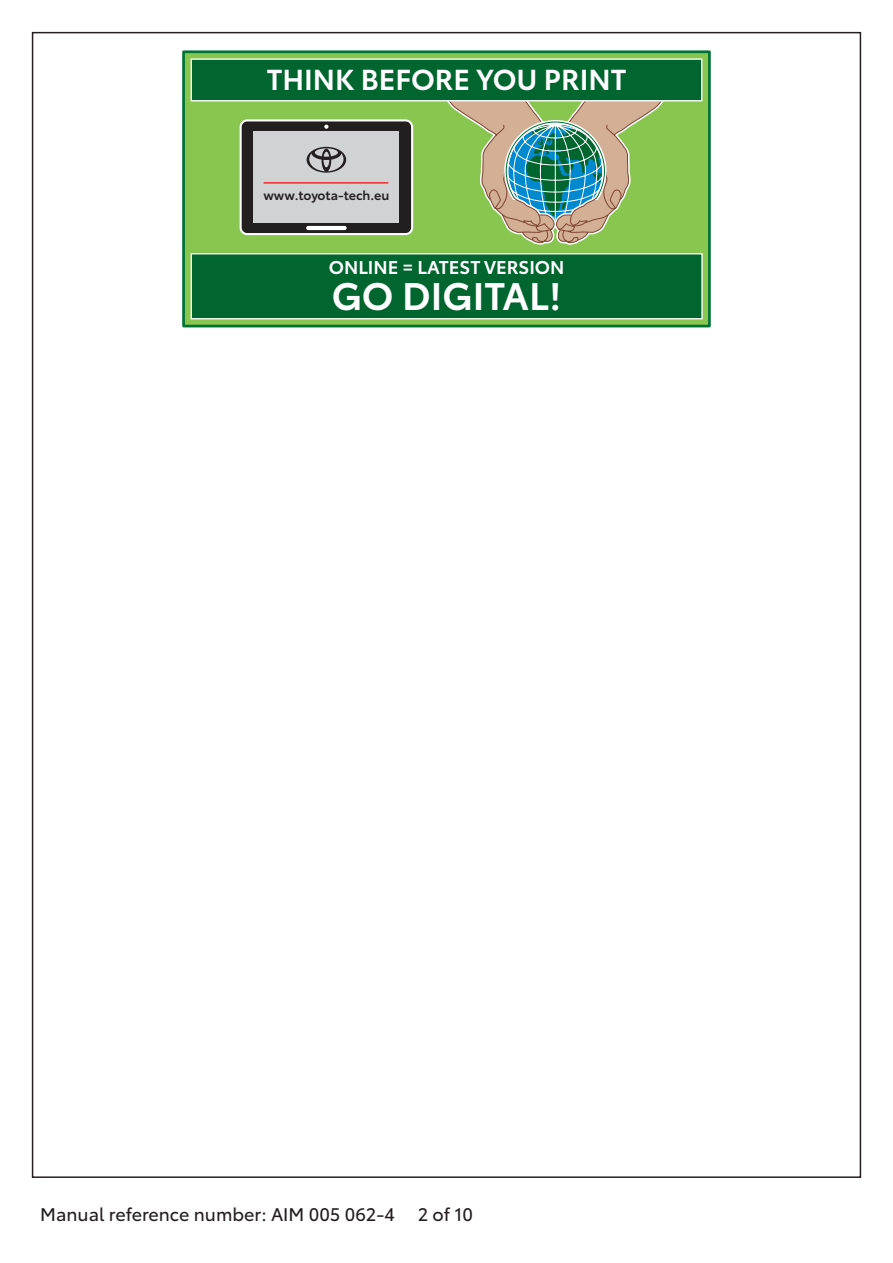
<style>
.page{position:relative;width:893px;height:1263px;background:#fff}
.page>*{position:absolute;margin:0;border:0;box-sizing:border-box;transform-origin:0 0}
.t1{font:600 37.95px "Toyota Type";color:#fff}
.t2{font:600 28.5px "Toyota Type";color:#fff}
.t3{font:600 18.3px "Toyota Type";color:#fff}
.t4{font:18px "Toyota Type";color:#231f20}
.t5{font:600 12.75px "Toyota Type";color:#231f20}
</style>
<div class="page">
<div style="left:182px;top:50px;width:529px;height:277px;background:#89c650;border:3px solid #007236"></div>
<div style="left:191px;top:254px;width:511px;height:65px;background:#00652e"></div>
<div style="left:191px;top:253px;width:512px;height:66px;border:1px solid #fff"></div>
<svg style="left:552px;top:101px;width:125px;height:227px"></svg>
<svg style="left:434px;top:101px;width:239px;height:186px"></svg>
<div style="left:191px;top:59px;width:511px;height:42px;background:#00652e"></div>
<div style="left:191px;top:58px;width:511px;height:43px;border:1px solid #fff"></div>
<div style="left:240px;top:119px;width:173px;height:116px;border:4px solid #fff;border-radius:6px"></div>
<div style="left:242px;top:121px;width:169px;height:112px;background:#231f20;border-radius:6px"></div>
<div style="left:254px;top:132px;width:145px;height:91px;background:#d1d2d4"></div>
<svg style="left:324px;top:125px;width:4px;height:4px"></svg>
<hr style="left:306px;top:226px;width:41px;height:4px;background:#fff;border-radius:2px">
<hr style="left:264px;top:182px;width:124px;height:2px;background:#ee1d23">
<svg style="left:307px;top:147px;width:39px;height:26px"></svg>
<h2 class="t2" style="left:267px;top:58px;width:361px">THINK BEFORE YOU PRINT</h2>
<p class="t5" style="left:263px;top:186px;width:127px">www.toyota-tech.eu</p>
<p class="t3" style="left:329px;top:253px;width:237px">ONLINE = LATEST VERSION</p>
<h1 class="t1" style="left:332px;top:267px;width:231px">GO DIGITAL!</h1>
<p class="t4" style="left:40px;top:1201px;width:356px">Manual reference number: AIM 005 062-4</p>
<p class="t4" style="left:418px;top:1201px;width:57px">2 of 10</p>
</div>
